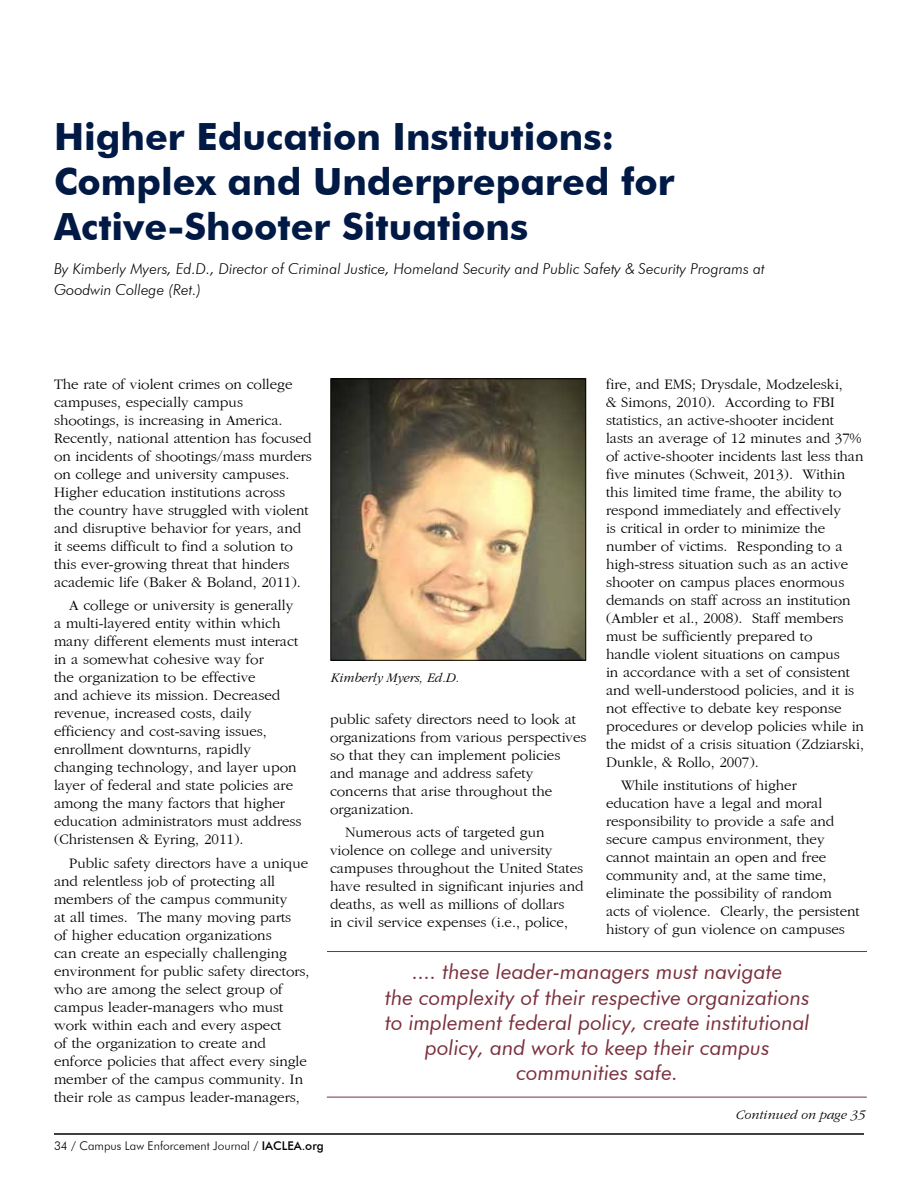
<style>
.page{position:relative;width:918px;height:1188px;background:#fff}
.page>*{position:absolute;margin:0;border:0;box-sizing:border-box;transform-origin:0 0}
.t1{font:700 37.5px/45px "Futura BT";color:#001a45}
.t2{font:italic 21px/25.2px "Futura BT";color:#7b303e;text-align:center}
.t3{font:15px/18px "Gatineau Plain";color:#000}
.t4{font:italic 300 15px/21px "Futura BT";color:#000}
.t5{font:italic 13.5px "Gatineau";color:#000}
.t6{font:300 12px "Futura BT";color:#000}
.s1{font-weight:500}
</style>
<div class="page">
<hr style="left:54px;top:1133px;width:810px;height:2px;background:#000">
<hr style="left:327px;top:951px;width:540px;height:1px;background:#7b303e">
<hr style="left:327px;top:1097px;width:540px;height:1px;background:#7b303e">
<img style="left:332px;top:380px;width:252px;height:279px">
<div style="left:330px;top:378px;width:256px;height:283px;border:1px solid #000"></div>
<h1 class="t1" style="left:54px;top:114px;width:622px">Higher Education Institutions:<br>Complex and Underprepared for<br>Active-Shooter Situations</h1>
<p class="t4" style="left:54px;top:259px;width:712px">By Kimberly Myers, Ed.D., Director of Criminal Justice, Homeland Security and Public Safety &amp; Security Programs at<br>Goodwin College (Ret.)</p>
<p class="t3" style="left:54px;top:375px;width:259px">The rate of violent crimes on college campuses, especially campus shootings, is increasing in America.<br>Recently, national attention has focused on incidents of shootings/mass murders on college and university campuses.<br>Higher education institutions across<br>the country have struggled with violent and disruptive behavior for years, and it seems difficult to find a solution to this ever-growing threat that hinders academic life (Baker &amp; Boland, 2011).</p>
<p class="t3" style="left:54px;top:597px;width:249px;text-indent:15px">A college or university is generally a multi-layered entity within which many different elements must interact in a somewhat cohesive way for<br>the organization to be effective<br>and achieve its mission. Decreased revenue, increased costs, daily efficiency and cost-saving issues, enrollment downturns, rapidly changing technology, and layer upon layer of federal and state policies are among the many factors that higher education administrators must address (Christensen &amp; Eyring, 2011).</p>
<p class="t3" style="left:54px;top:854px;width:257px;text-indent:15px">Public safety directors have a unique and relentless job of protecting all members of the campus community<br>at all times. The many moving parts<br>of higher education organizations<br>can create an especially challenging environment for public safety directors, who are among the select group of campus leader-managers who must work within each and every aspect<br>of the organization to create and enforce policies that affect every single member of the campus community. In their role as campus leader-managers,</p>
<p class="t5" style="left:330px;top:670px;width:130px">Kimberly Myers, Ed.D.</p>
<p class="t3" style="left:330px;top:710px;width:258px">public safety directors need to look at organizations from various perspectives so that they can implement policies and manage and address safety concerns that arise throughout the organization.</p>
<p class="t3" style="left:330px;top:824px;width:255px;text-indent:15px">Numerous acts of targeted gun violence on college and university campuses throughout the United States have resulted in significant injuries and deaths, as well as millions of dollars<br>in civil service expenses (i.e., police,</p>
<p class="t3" style="left:606px;top:375px;width:259px">fire, and EMS; Drysdale, Modzeleski,<br>&amp; Simons, 2010). According to FBI statistics, an active-shooter incident lasts an average of 12 minutes and 37% of active-shooter incidents last less than five minutes (Schweit, 2013). Within this limited time frame, the ability to respond immediately and effectively<br>is critical in order to minimize the number of victims. Responding to a high-stress situation such as an active shooter on campus places enormous demands on staff across an institution (Ambler et al., 2008). Staff members must be sufficiently prepared to<br>handle violent situations on campus<br>in accordance with a set of consistent and well-understood policies, and it is not effective to debate key response procedures or develop policies while in the midst of a crisis situation (Zdziarski, Dunkle, &amp; Rollo, 2007).</p>
<p class="t3" style="left:606px;top:777px;width:255px;text-indent:15px">While institutions of higher education have a legal and moral responsibility to provide a safe and secure campus environment, they cannot maintain an open and free community and, at the same time, eliminate the possibility of random<br>acts of violence. Clearly, the persistent history of gun violence on campuses</p>
<h2 class="t2" style="left:385px;top:959px;width:426px">.... these leader-managers must navigate<br>the complexity of their respective organizations to implement federal policy, create institutional policy, and work to keep their campus communities safe.</h2>
<p class="t5" style="left:735px;top:1107px;width:131px">Continued on page 35</p>
<p class="t6" style="left:54px;top:1138px;width:271px">34 / Campus Law Enforcement Journal / <span class="s1">IACLEA.org</span></p>
</div>
